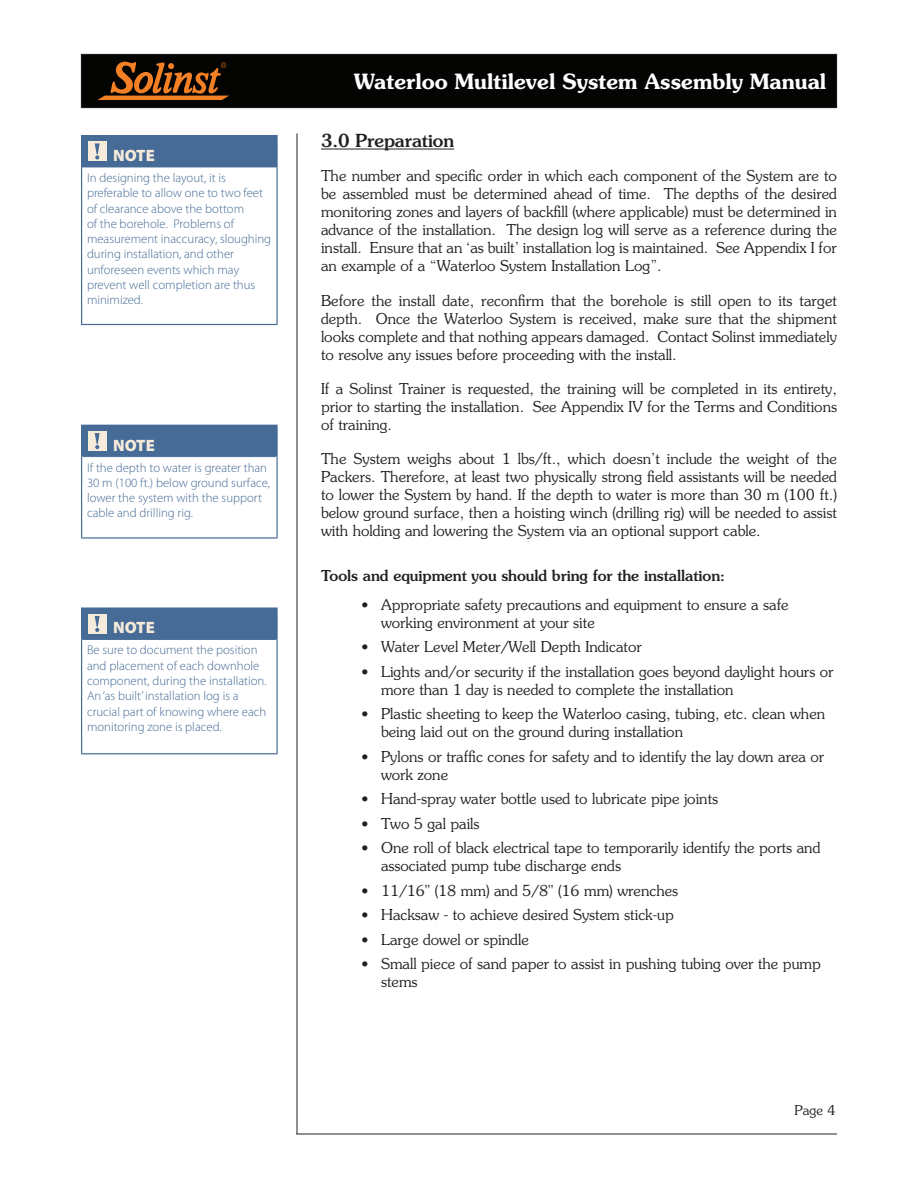
<style>
.page{position:relative;width:918px;height:1188px;background:#fff}
.page>*{position:absolute;margin:0;border:0;box-sizing:border-box;transform-origin:0 0}
.t1{font:600 21px "Souvenir Std";color:#fff}
.Body_Title_1_0{font:500 18px "Souvenir Std";color:#231f20}
.NOTE_Title{font:900 16.5px "Myriad Pro";color:#f6eada}
.BODY_Text{font:300 15px/18px "Souvenir Std";color:#231f20}
.BODY_Title_1_1_1{font:500 15px "Souvenir Std";color:#231f20}
.t2{font:300 13.5px "Souvenir Std";color:#231f20}
.NOTE_Body_Text{font:300 12.75px/15.3px "Myriad Pro";color:#456b96}
</style>
<div class="page">
<div style="left:81px;top:54px;width:756px;height:54px;background:#040503"></div>
<div style="left:81px;top:54px;width:756px;height:54px;border:1px solid #231f20"></div>
<hr style="left:297px;top:134px;width:1px;height:1000px;background:#231f20">
<hr style="left:296px;top:1134px;width:541px;height:1px;background:#231f20">
<svg style="left:98px;top:62px;width:131px;height:38px"></svg>
<hr style="left:321px;top:149px;width:133px;height:1px;background:#231f20">
<div style="left:82px;top:136px;width:195px;height:31px;background:#456b96"></div>
<hr style="left:81px;top:135px;width:197px;height:1px;background:#456b96">
<hr style="left:81px;top:136px;width:1px;height:31px;background:#456b96">
<hr style="left:276px;top:136px;width:2px;height:31px;background:#456b96">
<hr style="left:82px;top:167px;width:194px;height:1px;background:#456b96">
<hr style="left:81px;top:167px;width:1px;height:157px;background:#456b96">
<hr style="left:276px;top:167px;width:2px;height:157px;background:#456b96">
<hr style="left:81px;top:324px;width:197px;height:1px;background:#456b96">
<div style="left:88px;top:142px;width:19px;height:19px;background:#f6eada"></div>
<svg style="left:95px;top:143px;width:5px;height:16px"></svg>
<div style="left:82px;top:425px;width:195px;height:32px;background:#456b96"></div>
<hr style="left:81px;top:425px;width:197px;height:1px;background:#456b96">
<hr style="left:81px;top:426px;width:1px;height:31px;background:#456b96">
<hr style="left:276px;top:426px;width:2px;height:31px;background:#456b96">
<hr style="left:81px;top:457px;width:1px;height:80px;background:#456b96">
<hr style="left:276px;top:457px;width:2px;height:80px;background:#456b96">
<hr style="left:81px;top:537px;width:197px;height:2px;background:#456b96">
<div style="left:88px;top:431px;width:19px;height:20px;background:#f6eada"></div>
<svg style="left:95px;top:433px;width:5px;height:16px"></svg>
<div style="left:82px;top:608px;width:195px;height:31px;background:#456b96"></div>
<hr style="left:81px;top:607px;width:197px;height:2px;background:#456b96">
<hr style="left:81px;top:609px;width:1px;height:30px;background:#456b96">
<hr style="left:276px;top:609px;width:2px;height:30px;background:#456b96">
<hr style="left:82px;top:639px;width:194px;height:1px;background:#456b96">
<hr style="left:81px;top:639px;width:1px;height:114px;background:#456b96">
<hr style="left:276px;top:639px;width:2px;height:114px;background:#456b96">
<hr style="left:81px;top:753px;width:197px;height:1px;background:#456b96">
<div style="left:88px;top:614px;width:19px;height:19px;background:#f6eada"></div>
<svg style="left:95px;top:616px;width:5px;height:16px"></svg>
<p class="NOTE_Title" style="left:113px;top:146px;width:43px">NOTE</p>
<p class="NOTE_Body_Text" style="left:87px;top:170px;width:186px">In designing the layout, it is preferable to allow one to two feet of clearance above the bottom<br>of the borehole. Problems of measurement inaccuracy, sloughing during installation, and other unforeseen events which may prevent well completion are thus minimized.</p>
<p class="NOTE_Title" style="left:113px;top:436px;width:43px">NOTE</p>
<p class="NOTE_Body_Text" style="left:87px;top:460px;width:185px">If the depth to water is greater than<br>30 m (100 ft.) below ground surface, lower the system with the support cable and drilling rig.</p>
<p class="NOTE_Title" style="left:113px;top:619px;width:43px">NOTE</p>
<p class="NOTE_Body_Text" style="left:87px;top:643px;width:181px">Be sure to document the position and placement of each downhole component, during the installation.<br>An ‘as built’ installation log is a crucial part of knowing where each monitoring zone is placed.</p>
<h1 class="t1" style="left:354px;top:68px;width:474px">Waterloo Multilevel System Assembly Manual</h1>
<p class="Body_Title_1_0" style="left:321px;top:130px;width:135px">3.0 Preparation</p>
<p class="BODY_Text" style="left:321px;top:167px;width:518px;text-align:justify">The number and specific order in which each component of the System are to be assembled must be determined ahead of time. The depths of the desired monitoring zones and layers of backfill (where applicable) must be determined in advance of the installation. The design log will serve as a reference during the install. Ensure that an ‘as built’ installation log is maintained. See Appendix I for an example of a “Waterloo System Installation Log”.</p>
<p class="BODY_Text" style="left:321px;top:291px;width:518px;text-align:justify">Before the install date, reconfirm that the borehole is still open to its target depth. Once the Waterloo System is received, make sure that the shipment looks complete and that nothing appears damaged. Contact Solinst immediately to resolve any issues before proceeding with the install.</p>
<p class="BODY_Text" style="left:321px;top:379px;width:518px;text-align:justify">If a Solinst Trainer is requested, the training will be completed in its entirety, prior to starting the installation. See Appendix IV for the Terms and Conditions of training.</p>
<p class="BODY_Text" style="left:321px;top:450px;width:518px;text-align:justify">The System weighs about 1 lbs/ft., which doesn’t include the weight of the Packers. Therefore, at least two physically strong field assistants will be needed to lower the System by hand. If the depth to water is more than 30 m (100 ft.) below ground surface, then a hoisting winch (drilling rig) will be needed to assist with holding and lowering the System via an optional support cable.</p>
<p class="BODY_Title_1_1_1" style="left:321px;top:567px;width:406px">Tools and equipment you should bring for the installation:</p>
<p class="BODY_Text" style="left:381px;top:595px;width:409px;text-indent:-20px">• Appropriate safety precautions and equipment to ensure a safe working environment at your site</p>
<p class="BODY_Text" style="left:362px;top:638px;width:282px">• Water Level Meter/Well Depth Indicator</p>
<p class="BODY_Text" style="left:381px;top:662px;width:454px;text-indent:-20px">• Lights and/or security if the installation goes beyond daylight hours or more than 1 day is needed to complete the installation</p>
<p class="BODY_Text" style="left:381px;top:705px;width:446px;text-indent:-20px">• Plastic sheeting to keep the Waterloo casing, tubing, etc. clean when being laid out on the ground during installation</p>
<p class="BODY_Text" style="left:381px;top:747px;width:445px;text-indent:-20px">• Pylons or traffic cones for safety and to identify the lay down area or work zone</p>
<p class="BODY_Text" style="left:362px;top:790px;width:358px">• Hand-spray water bottle used to lubricate pipe joints</p>
<p class="BODY_Text" style="left:362px;top:814px;width:120px">• Two 5 gal pails</p>
<p class="BODY_Text" style="left:381px;top:839px;width:441px;text-indent:-20px">• One roll of black electrical tape to temporarily identify the ports and associated pump tube discharge ends</p>
<p class="BODY_Text" style="left:362px;top:881px;width:318px">• 11/16" (18 mm) and 5/8" (16 mm) wrenches</p>
<p class="BODY_Text" style="left:362px;top:906px;width:314px">• Hacksaw - to achieve desired System stick-up</p>
<p class="BODY_Text" style="left:362px;top:930px;width:169px">• Large dowel or spindle</p>
<p class="BODY_Text" style="left:381px;top:955px;width:441px;text-indent:-20px">• Small piece of sand paper to assist in pushing tubing over the pump stems</p>
<p class="t2" style="left:794px;top:1102px;width:43px">Page 4</p>
</div>
